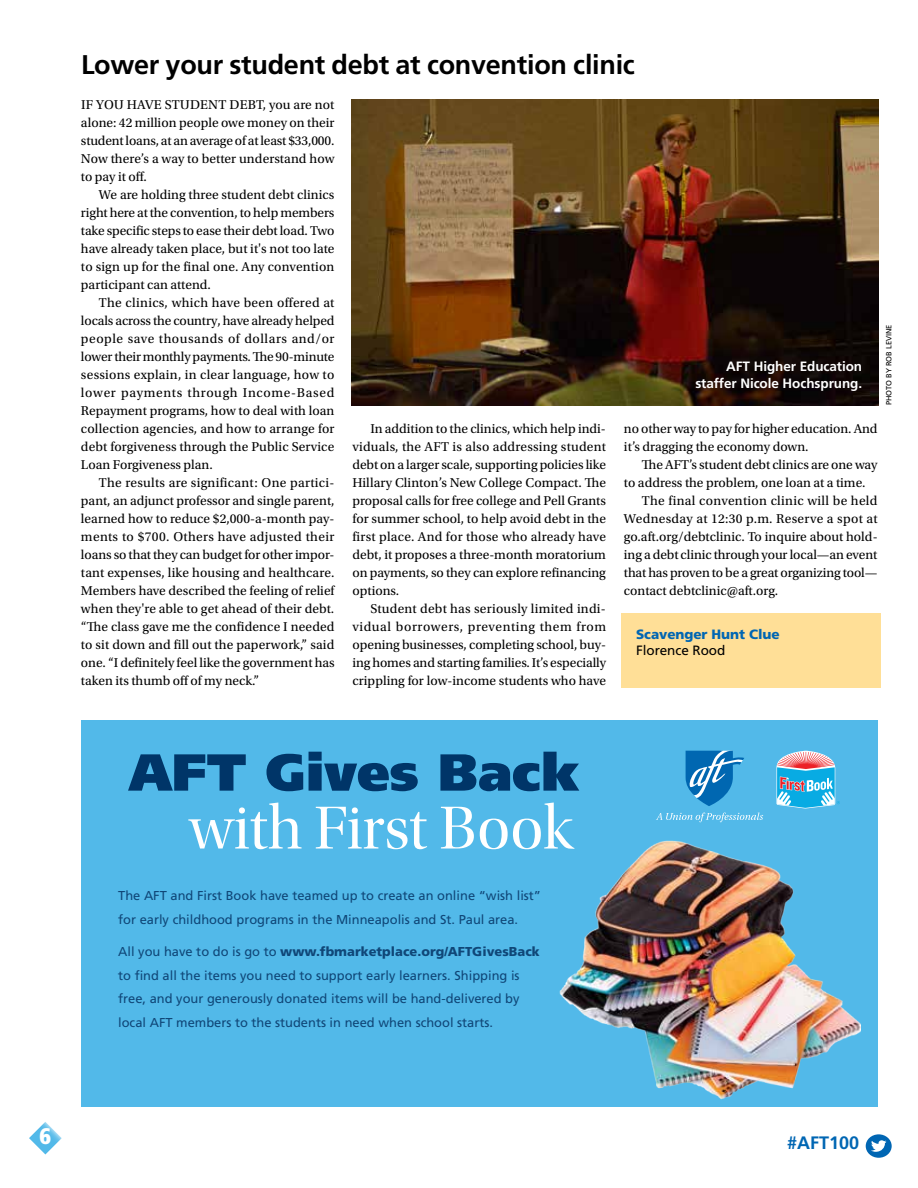
<style>
.page{position:relative;width:918px;height:1188px;background:#fff}
.page>*{position:absolute;margin:0;border:0;box-sizing:border-box;transform-origin:0 0}
.t1{font:63.3px "Utopia Std Disp";color:#fff}
.t2{font:900 52.05px "Frutiger LT Std";color:#003568}
.t3{font:700 27px "Frutiger LT Std";letter-spacing:-.01em;color:#000}
.t4{font:900 condensed 22.5px "Frutiger LT Std";color:#fff}
.t5{font:700 18px "Frutiger LT Std";color:#0066b3}
.t6{font:13.5px/18px "Utopia Std";color:#000;text-align:justify}
.t7{font:13.5px "Utopia Std";letter-spacing:.02em;color:#000}
.t8{font:700 13.5px/16.2px "Frutiger LT Std";letter-spacing:-.005em;color:#fff;text-align:right}
.t9{font:900 13.5px "Frutiger LT Std";letter-spacing:-.005em;color:#0066b3}
.t10{font:13.5px "Frutiger LT Std";letter-spacing:-.005em;color:#000}
.t11{font:12.9px/23.7px "Frutiger LT Std";color:#104778}
.t12{font:7.5px "Frutiger LT Std";color:#000}
.s1{font-weight:900}
</style>
<div class="page">
<svg style="left:29px;top:1122px;width:33px;height:32px"></svg>
<div style="left:866px;top:1134px;width:26px;height:24px;background:#0066b3;border-radius:50%"></div>
<svg style="left:871px;top:1140px;width:16px;height:12px"></svg>
<div style="left:81px;top:720px;width:797px;height:387px;background:#52b9e9"></div>
<svg style="left:656px;top:813px;width:107px;height:9px"></svg>
<svg style="left:686px;top:751px;width:58px;height:55px"></svg>
<svg style="left:777px;top:751px;width:63px;height:58px"></svg>
<img style="left:559px;top:840px;width:301px;height:260px">
<div style="left:621px;top:614px;width:259px;height:74px;background:#ffdf97"></div>
<img style="left:352px;top:99px;width:527px;height:306px">
<h3 class="t3" style="left:81px;top:49px;width:555px">Lower your student debt at convention clinic</h3>
<p class="t6" style="left:81px;top:96px;width:255px">IF YOU HAVE STUDENT DEBT, you are not alone: 42 million people owe money on their student loans, at an average of at least $33,000.<br>Now there’s a way to better understand how to pay it off.</p>
<p class="t6" style="left:81px;top:186px;width:255px;text-indent:18px">We are holding three student debt clinics right here at the convention, to help members take specific steps to ease their debt load. Two have already taken place, but it's not too late to sign up for the final one. Any convention participant can attend.</p>
<p class="t6" style="left:81px;top:294px;width:255px;text-indent:18px">The clinics, which have been offered at locals across the country, have already helped people save thousands of dollars and/or lower their monthly payments. The 90-minute sessions explain, in clear language, how to lower payments through Income-Based Repayment programs, how to deal with loan collection agencies, and how to arrange for debt forgiveness through the Public Service Loan Forgiveness plan.</p>
<p class="t6" style="left:81px;top:474px;width:255px;text-indent:18px">The results are significant: One partici&shy;pant, an adjunct professor and single parent, learned how to reduce $2,000-a-month pay&shy;ments to $700. Others have adjusted their loans so that they can budget for other impor&shy;tant expenses, like housing and healthcare.<br>Members have described the feeling of relief when they're able to get ahead of their debt. “The class gave me the confidence I needed to sit down and fill out the paperwork,” said one. “I definitely feel like the government has taken its thumb off of my neck.”</p>
<p class="t6" style="left:352px;top:420px;width:255px;text-indent:18px">In addition to the clinics, which help indi&shy;viduals, the AFT is also addressing student debt on a larger scale, supporting policies like Hillary Clinton’s New College Compact. The proposal calls for free college and Pell Grants for summer school, to help avoid debt in the first place. And for those who already have debt, it proposes a three-month moratorium on payments, so they can explore refinancing options.</p>
<p class="t6" style="left:352px;top:600px;width:255px;text-indent:18px">Student debt has seriously limited indi&shy;vidual borrowers, preventing them from opening businesses, completing school, buy&shy;ing homes and starting families. It’s especially crippling for low-income students who have</p>
<p class="t8" style="left:695px;top:359px;width:168px">AFT Higher Education staffer Nicole Hochsprung.</p>
<p class="t6" style="left:624px;top:420px;width:255px">no other way to pay for higher education. And it’s dragging the economy down.</p>
<p class="t6" style="left:642px;top:456px;width:237px">The AFT’s student debt clinics are one way</p>
<p class="t6" style="left:624px;top:474px;width:243px">to address the problem, one loan at a time.</p>
<p class="t7" style="left:642px;top:493px;width:237px">The final convention clinic will be held</p>
<p class="t7" style="left:624px;top:511px;width:255px">Wednesday at 12:30 p.m. Reserve a spot at</p>
<p class="t6" style="left:624px;top:528px;width:255px">go.aft.org/debtclinic. To inquire about hold-</p>
<p class="t6" style="left:624px;top:546px;width:255px">ing a debt clinic through your local—an event</p>
<p class="t6" style="left:624px;top:564px;width:255px">that has proven to be a great organizing tool—</p>
<p class="t6" style="left:624px;top:582px;width:156px">contact debtclinic@aft.org.</p>
<p class="t9" style="left:636px;top:626px;width:145px">Scavenger Hunt Clue</p>
<p class="t10" style="left:636px;top:643px;width:91px">Florence Rood</p>
<p class="t12" style="left:884px;top:405px;width:82px;rotate:-90deg">PHOTO BY ROB LEVINE</p>
<h2 class="t2" style="left:129px;top:741px;width:452px">AFT Gives Back</h2>
<h1 class="t1" style="left:189px;top:794px;width:386px">with First Book</h1>
<p class="t11" style="left:118px;top:884px;width:424px">The AFT and First Book have teamed up to create an online “wish list” for early childhood programs in the Minneapolis and St. Paul area.</p>
<p class="t11" style="left:118px;top:940px;width:423px">All you have to do is go to <span class="s1">www.fbmarketplace.org/AFTGivesBack </span>to find all the items you need to support early learners. Shipping is free, and your generously donated items will be hand-delivered by local AFT members to the students in need when school starts.</p>
<h3 class="t4" style="left:40px;top:1123px;width:13px">6</h3>
<h3 class="t5" style="left:787px;top:1132px;width:74px">#AFT100</h3>
</div>
